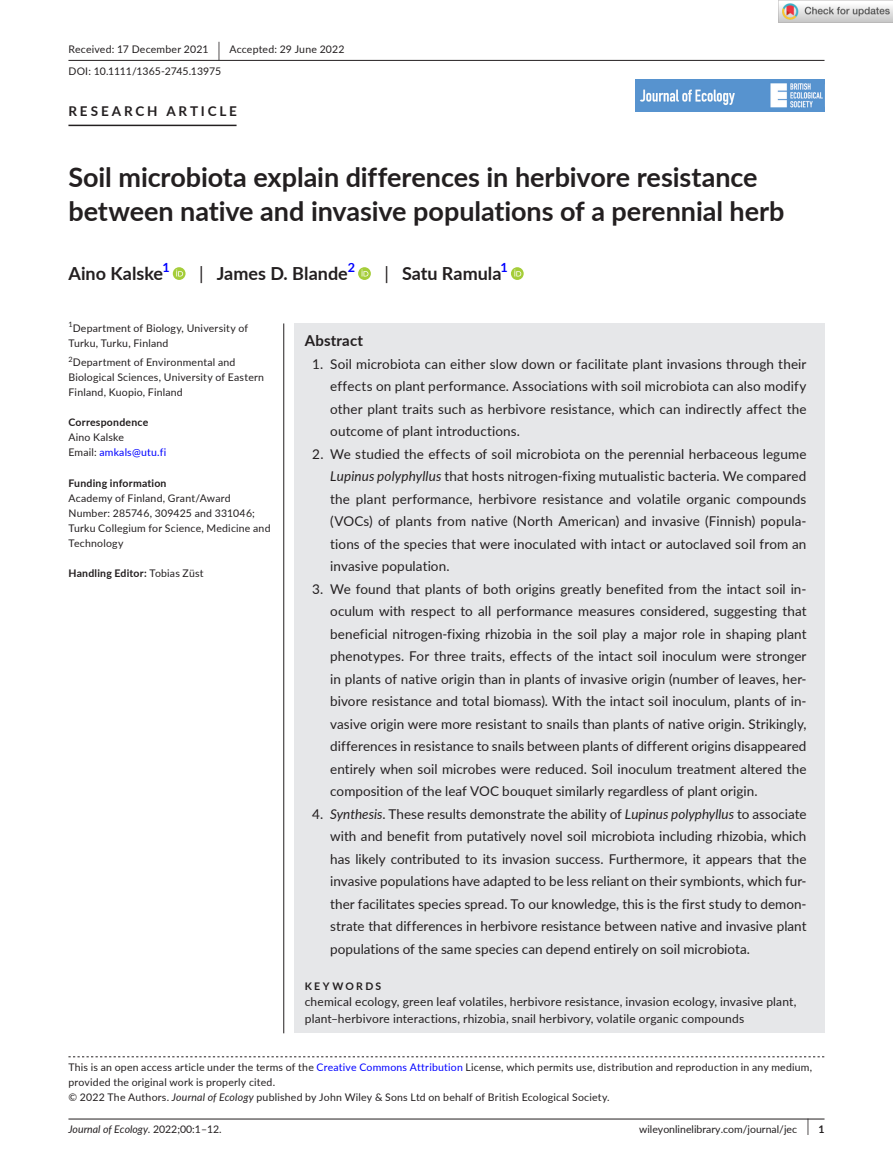
<style>
.page{position:relative;width:893px;height:1174px;background:#fff}
.page>*{position:absolute;margin:0;border:0;box-sizing:border-box;transform-origin:0 0}
.t1{font:700 27px/34.5px "Lato";letter-spacing:-.005em;color:#231f20}
.t2{font:700 18px "Lato";color:#231f20}
.t3{font:700 15px "Lato";letter-spacing:.015em;color:#231f20}
.t4{font:13.5px/22.5px "Lato";letter-spacing:.005em;color:#231f20;text-align:justify}
.t5{font:700 13.5px "Lato";letter-spacing:.21em;color:#231f20}
.t6{font:700 12.6px "Lato";color:#00f}
.t7{font:12px/16.5px "Lato";letter-spacing:.015em;color:#231f20}
.t8{font:10.5px/15px "Lato";letter-spacing:.02em;color:#231f20}
.t9{font:700 10.5px "Lato";letter-spacing:.02em;color:#231f20}
.t10{font:10.5px "Lato";color:#231f20}
.t11{font:italic 10.5px "Lato";color:#231f20}
.t12{font:700 10.5px "Lato";letter-spacing:.22em;color:#231f20}
.t13{font:7.35px "Lato";color:#231f20}
.s1{font-size:19.65px}
.s2{font-weight:400}
.s3{color:#00f}
.s4{font-style:italic}
.s5{font-style:normal}
.s6{font-size:17.4px}
.s7{font-weight:700}
</style>
<div class="page">
<hr style="left:68px;top:1118px;width:756px;height:1px;background:#231f20">
<img style="left:635px;top:79px;width:189px;height:33px">
<hr style="left:68px;top:60px;width:756px;height:1px;background:#231f20">
<hr style="left:68px;top:125px;width:169px;height:1px;background:#231f20">
<svg style="left:173px;top:267px;width:13px;height:13px"></svg>
<svg style="left:176px;top:269px;width:7px;height:7px"></svg>
<svg style="left:358px;top:267px;width:13px;height:13px"></svg>
<svg style="left:362px;top:269px;width:6px;height:7px"></svg>
<svg style="left:511px;top:267px;width:13px;height:13px"></svg>
<svg style="left:514px;top:269px;width:7px;height:7px"></svg>
<div style="left:294px;top:323px;width:530px;height:710px;background:#e6e7e9"></div>
<hr style="left:283px;top:323px;width:1px;height:710px;background:#231f20">
<svg style="left:68px;top:1056px;width:756px;height:1px"></svg>
<img style="left:779px;top:0;width:114px;height:23px">
<p class="t8" style="left:68px;top:38px;width:278px;line-height:21.8px">Received: 17 December 2021 <span class="s1">|</span> Accepted: 29 June 2022<br>DOI: 10.1111/1365-2745.13975</p>
<p class="t5" style="left:68px;top:101px;width:170px">RESEARCH ARTICLE</p>
<h1 class="t1" style="left:68px;top:159px;width:718px">Soil microbiota explain differences in herbivore resistance between native and invasive populations of a perennial herb</h1>
<h2 class="t2" style="left:68px;top:260px;width:96px">Aino Kalske</h2>
<p class="t6" style="left:162px;top:258px;width:9px">1</p>
<h2 class="t2" style="left:199px;top:260px;width:150px"><span class="s2">|</span> James D. Blande</h2>
<p class="t6" style="left:348px;top:258px;width:9px">2</p>
<h2 class="t2" style="left:384px;top:260px;width:119px"><span class="s2">|</span> Satu Ramula</h2>
<p class="t6" style="left:501px;top:258px;width:9px">1</p>
<p class="t13" style="left:68px;top:319px;width:6px">1</p>
<p class="t8" style="left:68px;top:320px;width:181px;text-indent:4px">Department of Biology, University of<br>Turku, Turku, Finland</p>
<p class="t13" style="left:68px;top:354px;width:6px">2</p>
<p class="t8" style="left:68px;top:355px;width:197px;text-indent:4px">Department of Environmental and<br>Biological Sciences, University of Eastern<br>Finland, Kuopio, Finland</p>
<p class="t9" style="left:68px;top:415px;width:81px">Correspondence</p>
<p class="t8" style="left:68px;top:430px;width:99px">Aino Kalske<br>Email: <span class="s3">amkals@utu.fi</span></p>
<p class="t9" style="left:68px;top:475px;width:100px">Funding information</p>
<p class="t8" style="left:68px;top:490px;width:204px">Academy of Finland, Grant/Award<br>Number: 285746, 309425 and 331046;<br>Turku Collegium for Science, Medicine and<br>Technology</p>
<p class="t9" style="left:68px;top:565px;width:137px">Handling Editor: <span class="s2">Tobias Züst</span></p>
<p class="t3" style="left:305px;top:329px;width:60px">Abstract</p>
<p class="t4" style="left:330px;top:352px;width:478px;text-indent:-18px">1. Soil microbiota can either slow down or facilitate plant invasions through their effects on plant performance. Associations with soil microbiota can also modify other plant traits such as herbivore resistance, which can indirectly affect the outcome of plant introductions.</p>
<p class="t4" style="left:330px;top:442px;width:478px;text-indent:-18px">2. We studied the effects of soil microbiota on the perennial herbaceous legume <span class="s4">Lupinus polyphyllus</span> that hosts nitrogen-fixing mutualistic bacteria. We compared the plant performance, herbivore resistance and volatile organic compounds (VOCs) of plants from native (North American) and invasive (Finnish) popula&shy;tions of the species that were inoculated with intact or autoclaved soil from an invasive population.</p>
<p class="t4" style="left:330px;top:577px;width:478px;text-indent:-18px">3. We found that plants of both origins greatly benefited from the intact soil in&shy;oculum with respect to all performance measures considered, suggesting that beneficial nitrogen-fixing rhizobia in the soil play a major role in shaping plant phenotypes. For three traits, effects of the intact soil inoculum were stronger in plants of native origin than in plants of invasive origin (number of leaves, her&shy;bivore resistance and total biomass). With the intact soil inoculum, plants of in&shy;vasive origin were more resistant to snails than plants of native origin. Strikingly, differences in resistance to snails between plants of different origins disappeared entirely when soil microbes were reduced. Soil inoculum treatment altered the composition of the leaf VOC bouquet similarly regardless of plant origin.</p>
<p class="t4" style="left:330px;top:802px;width:478px;text-indent:-18px">4. <span class="s4">Synthesis</span>. These results demonstrate the ability of <span class="s4">Lupinus polyphyllus</span> to associate with and benefit from putatively novel soil microbiota including rhizobia, which has likely contributed to its invasion success. Furthermore, it appears that the invasive populations have adapted to be less reliant on their symbionts, which fur&shy;ther facilitates species spread. To our knowledge, this is the first study to demon&shy;strate that differences in herbivore resistance between native and invasive plant populations of the same species can depend entirely on soil microbiota.</p>
<p class="t12" style="left:305px;top:978px;width:78px">KEYWORDS</p>
<p class="t7" style="left:305px;top:993px;width:493px">chemical ecology, green leaf volatiles, herbivore resistance, invasion ecology, invasive plant, plant–herbivore interactions, rhizobia, snail herbivory, volatile organic compounds</p>
<p class="t8" style="left:68px;top:1059px;width:745px">This is an open access article under the terms of the <span class="s3">Creative Commons Attribution</span> License, which permits use, distribution and reproduction in any medium, provided the original work is properly cited.<br>© 2022 The Authors. <span class="s4">Journal of Ecology</span> published by John Wiley &amp; Sons Ltd on behalf of British Ecological Society.</p>
<p class="t11" style="left:68px;top:1121px;width:155px">Journal of Ecology. <span class="s5">2022;00:1–12.</span></p>
<p class="t10" style="left:639px;top:1121px;width:187px">wileyonlinelibrary.com/journal/jec <span class="s6">|</span> <span class="s7">1</span></p>
</div>
